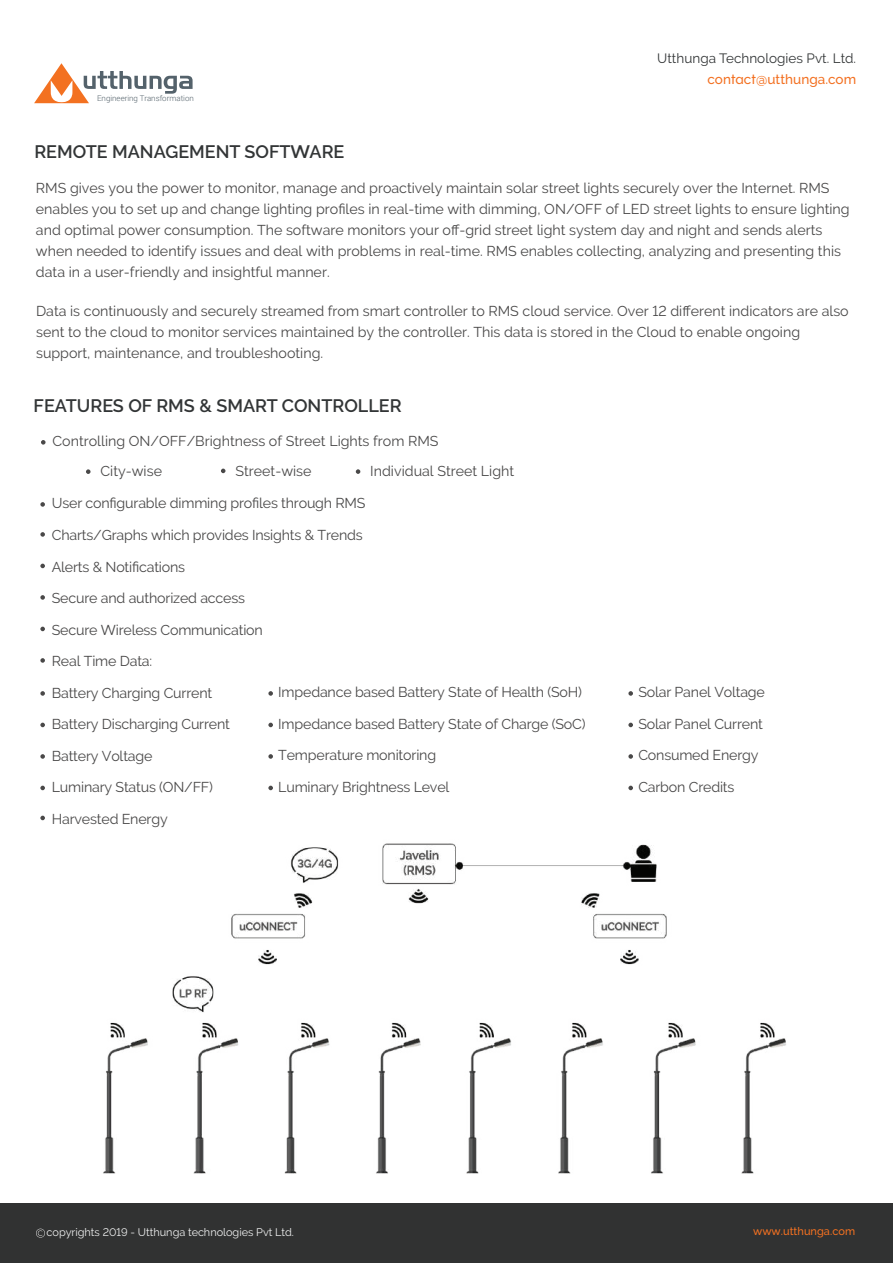
<style>
.page{position:relative;width:893px;height:1263px;background:#fff}
.page>*{position:absolute;margin:0;border:0;box-sizing:border-box;transform-origin:0 0}
.t1{font:600 18px "Raleway";color:#323536}
.t2{font:14.25px/21px "Raleway";color:#494848}
.t3{font:13.5px "Raleway";letter-spacing:.005em;color:#323536}
.t4{font:500 13.5px "Raleway";letter-spacing:.005em;color:#f37021}
.t5{font:10.95px "Raleway";letter-spacing:-.005em;color:#f0f1f1}
.t6{font:500 10.95px "Raleway";letter-spacing:.005em;color:#f37121}
.t7{font:300 7.95px "Roboto";color:#54626b}
</style>
<div class="page">
<svg style="left:34px;top:63px;width:159px;height:40px"></svg>
<svg style="left:41px;top:440px;width:5px;height:5px"></svg>
<svg style="left:86px;top:469px;width:5px;height:5px"></svg>
<div style="left:0;top:1203px;width:893px;height:60px;background:#313232"></div>
<svg style="left:36px;top:1228px;width:9px;height:10px"></svg>
<svg style="left:221px;top:469px;width:4px;height:4px"></svg>
<svg style="left:356px;top:469px;width:4px;height:5px"></svg>
<svg style="left:40px;top:502px;width:5px;height:5px"></svg>
<svg style="left:40px;top:532px;width:5px;height:5px"></svg>
<svg style="left:40px;top:564px;width:5px;height:4px"></svg>
<svg style="left:40px;top:595px;width:5px;height:5px"></svg>
<svg style="left:40px;top:627px;width:5px;height:4px"></svg>
<svg style="left:40px;top:658px;width:5px;height:5px"></svg>
<svg style="left:40px;top:691px;width:5px;height:5px"></svg>
<svg style="left:40px;top:723px;width:5px;height:4px"></svg>
<svg style="left:40px;top:754px;width:5px;height:5px"></svg>
<svg style="left:40px;top:786px;width:5px;height:4px"></svg>
<svg style="left:268px;top:691px;width:5px;height:5px"></svg>
<svg style="left:268px;top:723px;width:5px;height:4px"></svg>
<svg style="left:268px;top:754px;width:5px;height:5px"></svg>
<svg style="left:268px;top:786px;width:5px;height:4px"></svg>
<svg style="left:628px;top:691px;width:5px;height:5px"></svg>
<svg style="left:628px;top:723px;width:5px;height:4px"></svg>
<svg style="left:628px;top:754px;width:5px;height:5px"></svg>
<svg style="left:628px;top:786px;width:5px;height:4px"></svg>
<svg style="left:40px;top:816px;width:5px;height:4px"></svg>
<img style="left:103px;top:843px;width:683px;height:331px">
<p class="t7" style="left:97px;top:93px;width:98px">Engineering Transformation</p>
<p class="t3" style="left:657px;top:50px;width:200px">Utthunga Technologies Pvt. Ltd.</p>
<p class="t4" style="left:707px;top:71px;width:150px">contact@utthunga.com</p>
<p class="t1" style="left:34px;top:142px;width:312px">REMOTE MANAGEMENT SOFTWARE</p>
<p class="t2" style="left:36px;top:177px;width:815px">RMS gives you the power to monitor, manage and proactively maintain solar street lights securely over the Internet. RMS enables you to set up and change lighting profiles in real-time with dimming, ON/OFF of LED street lights to ensure lighting and optimal power consumption. The software monitors your off-grid street light system day and night and sends alerts when needed to identify issues and deal with problems in real-time. RMS enables collecting, analyzing and presenting this data in a user-friendly and insightful manner.</p>
<p class="t2" style="left:36px;top:300px;width:814px">Data is continuously and securely streamed from smart controller to RMS cloud service. Over 12 different indicators are also sent to the cloud to monitor services maintained by the controller. This data is stored in the Cloud to enable ongoing support, maintenance, and troubleshooting.</p>
<p class="t1" style="left:34px;top:395px;width:370px">FEATURES OF RMS &amp; SMART CONTROLLER</p>
<p class="t2" style="left:52px;top:431px;width:388px">Controlling ON/OFF/Brightness of Street Lights from RMS</p>
<p class="t2" style="left:100px;top:461px;width:63px">City-wise</p>
<p class="t2" style="left:235px;top:460px;width:78px">Street-wise</p>
<p class="t2" style="left:370px;top:461px;width:145px">Individual Street Light</p>
<p class="t2" style="left:52px;top:493px;width:315px">User configurable dimming profiles through RMS</p>
<p class="t2" style="left:52px;top:524px;width:312px">Charts/Graphs which provides Insights &amp; Trends</p>
<p class="t2" style="left:52px;top:556px;width:135px">Alerts &amp; Notifications</p>
<p class="t2" style="left:52px;top:587px;width:195px">Secure and authorized access</p>
<p class="t2" style="left:52px;top:619px;width:213px">Secure Wireless Communication</p>
<p class="t2" style="left:52px;top:650px;width:102px">Real Time Data:</p>
<p class="t2" style="left:52px;top:682px;width:162px">Battery Charging Current</p>
<p class="t2" style="left:52px;top:713px;width:180px">Battery Discharging Current</p>
<p class="t2" style="left:52px;top:745px;width:102px">Battery Voltage</p>
<p class="t2" style="left:52px;top:776px;width:163px">Luminary Status (ON/FF)</p>
<p class="t2" style="left:52px;top:808px;width:117px">Harvested Energy</p>
<p class="t2" style="left:278px;top:682px;width:305px">Impedance based Battery State of Health (SoH)</p>
<p class="t2" style="left:278px;top:713px;width:309px">Impedance based Battery State of Charge (SoC)</p>
<p class="t2" style="left:278px;top:745px;width:159px">Temperature monitoring</p>
<p class="t2" style="left:278px;top:776px;width:173px">Luminary Brightness Level</p>
<p class="t2" style="left:638px;top:681px;width:128px">Solar Panel Voltage</p>
<p class="t2" style="left:638px;top:713px;width:126px">Solar Panel Current</p>
<p class="t2" style="left:638px;top:744px;width:122px">Consumed Energy</p>
<p class="t2" style="left:638px;top:776px;width:98px">Carbon Credits</p>
<p class="t5" style="left:47px;top:1226px;width:249px">copyrights 2019 - Utthunga technologies Pvt Ltd.</p>
<p class="t6" style="left:753px;top:1225px;width:104px">www.utthunga.com</p>
</div>
